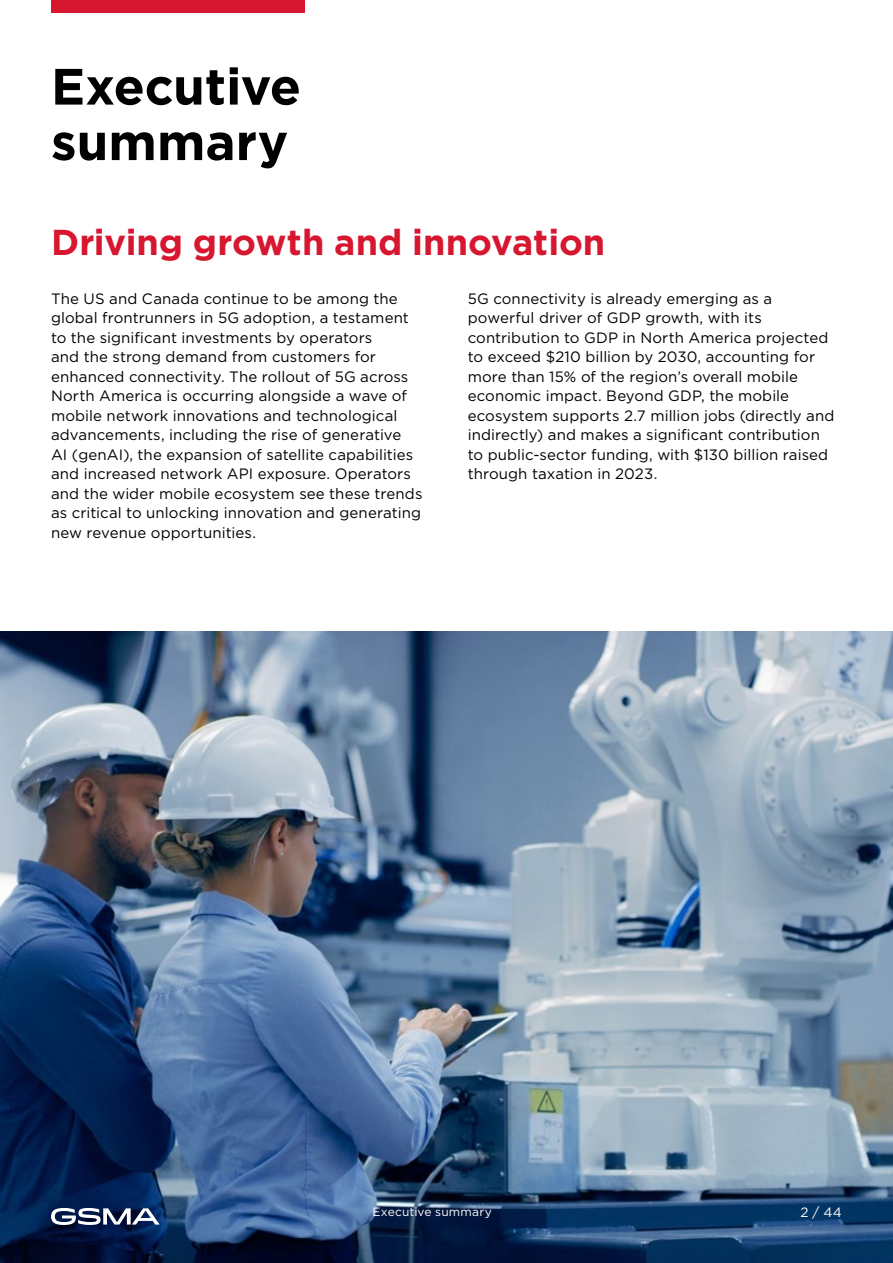
<style>
.page{position:relative;width:893px;height:1263px;background:#fff}
.page>*{position:absolute;margin:0;border:0;box-sizing:border-box;transform-origin:0 0}
.t1{font:700 51px/55.5px "Gotham";color:#000}
.t2{font:700 36px "Gotham";color:#d7172f}
.t3{font:15px/19.5px "Gotham";letter-spacing:.005em;color:#000}
.t4{font:13.5px "Gotham";color:#fff}
.t5{font:12px "Gotham";letter-spacing:.015em;color:#fff}
</style>
<div class="page">
<img style="left:0;top:631px;width:893px;height:632px">
<div style="left:51px;top:0;width:253px;height:13px;background:#d7172f"></div>
<svg style="left:51px;top:1208px;width:109px;height:17px"></svg>
<h1 class="t1" style="left:51px;top:58px;width:251px">Executive summary</h1>
<h2 class="t2" style="left:51px;top:218px;width:556px">Driving growth and innovation</h2>
<p class="t3" style="left:51px;top:288px;width:373px">The US and Canada continue to be among the global frontrunners in 5G adoption, a testament to the significant investments by operators<br>and the strong demand from customers for enhanced connectivity. The rollout of 5G across North America is occurring alongside a wave of mobile network innovations and technological advancements, including the rise of generative<br>AI (genAI), the expansion of satellite capabilities and increased network API exposure. Operators and the wider mobile ecosystem see these trends as critical to unlocking innovation and generating new revenue opportunities.</p>
<p class="t3" style="left:468px;top:288px;width:368px">5G connectivity is already emerging as a powerful driver of GDP growth, with its contribution to GDP in North America projected to exceed $210 billion by 2030, accounting for more than 15% of the region’s overall mobile economic impact. Beyond GDP, the mobile ecosystem supports 2.7 million jobs (directly and indirectly) and makes a significant contribution to public-sector funding, with $130 billion raised through taxation in 2023.</p>
<p class="t5" style="left:372px;top:1204px;width:121px">Executive summary</p>
<p class="t4" style="left:800px;top:1204px;width:43px">2 / 44</p>
</div>
